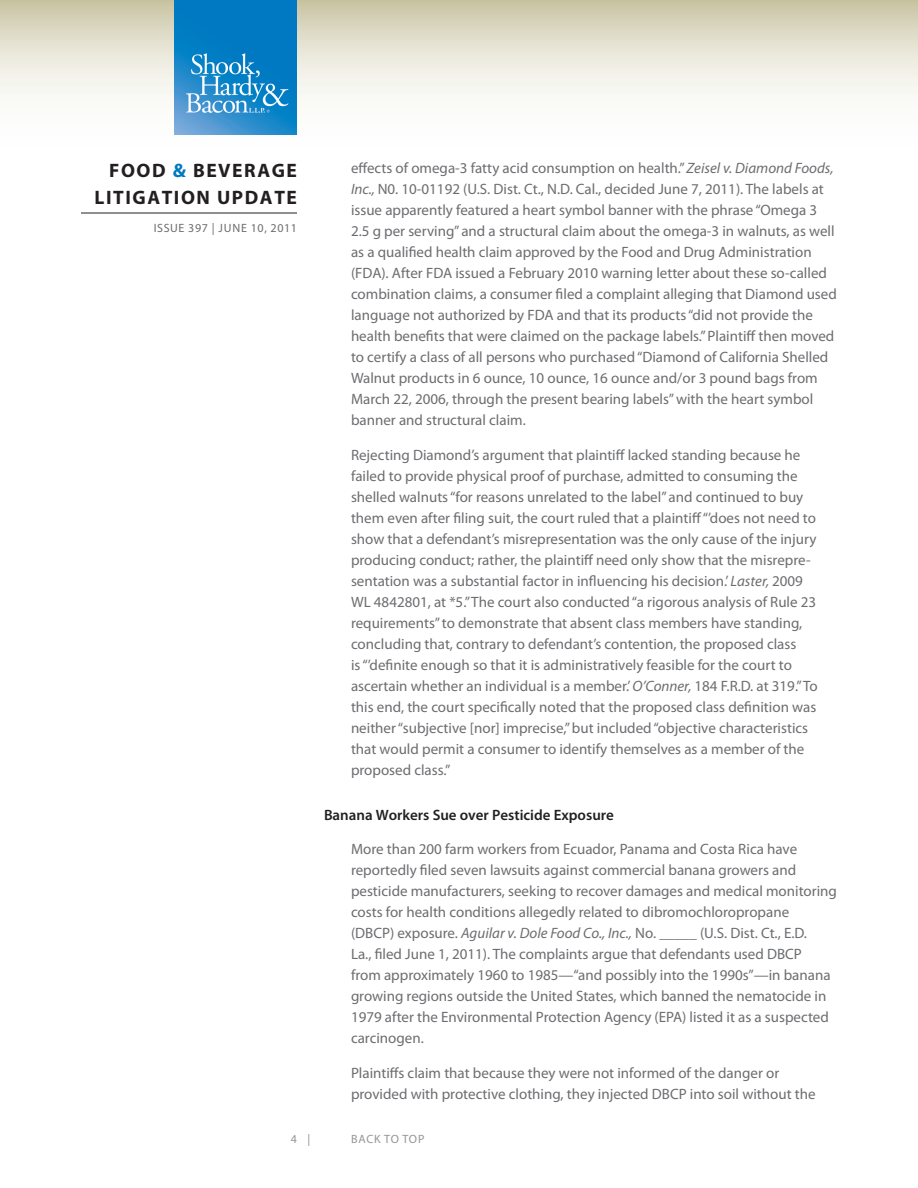
<style>
.page{position:relative;width:918px;height:1188px;background:#fff}
.page>*{position:absolute;margin:0;border:0;box-sizing:border-box;transform-origin:0 0}
.t1{font:700 19.5px/27px "Myriad Pro";letter-spacing:.08em;color:#231f20;text-align:right}
.Body{font:15px/21px "Myriad Pro";color:#6c6d70}
.Subhead{font:600 15px "Myriad Pro";color:#231f20}
.t2{font:12px "Myriad Pro";letter-spacing:.05em;color:#6c6d70}
.t3{font:12px "Myriad Pro";letter-spacing:.06em;color:#939598}
.s1{color:#0079c2}
.s2{font-style:italic}
</style>
<div class="page">
<svg style="left:0;top:0;width:918px;height:135px"></svg>
<hr style="left:81px;top:213px;width:216px;height:1px;background:#231f20">
<img style="left:175px;top:0;width:122px;height:135px">
<h1 class="t1" style="left:94px;top:156px;width:204px">FOOD <span class="s1">&amp;</span> BEVERAGE<br>LITIGATION UPDATE</h1>
<p class="t2" style="left:154px;top:221px;width:145px">ISSUE 397 | JUNE 10, 2011</p>
<p class="Body" style="left:351px;top:157px;width:487px">effects of omega-3 fatty acid consumption on health.” <span class="s2">Zeisel v. Diamond Foods, Inc.,</span> N0. 10-01192 (U.S. Dist. Ct., N.D. Cal., decided June 7, 2011). The labels at issue apparently featured a heart symbol banner with the phrase “Omega 3<br>2.5 g per serving” and a structural claim about the omega-3 in walnuts, as well as a qualified health claim approved by the Food and Drug Administration (FDA). After FDA issued a February 2010 warning letter about these so-called combination claims, a consumer filed a complaint alleging that Diamond used language not authorized by FDA and that its products “did not provide the health benefits that were claimed on the package labels.” Plaintiff then moved to certify a class of all persons who purchased “Diamond of California Shelled Walnut products in 6 ounce, 10 ounce, 16 ounce and/or 3 pound bags from March 22, 2006, through the present bearing labels” with the heart symbol banner and structural claim.</p>
<p class="Body" style="left:351px;top:444px;width:468px">Rejecting Diamond’s argument that plaintiff lacked standing because he failed to provide physical proof of purchase, admitted to consuming the shelled walnuts “for reasons unrelated to the label” and continued to buy them even after filing suit, the court ruled that a plaintiff “’does not need to show that a defendant’s misrepresentation was the only cause of the injury producing conduct; rather, the plaintiff need only show that the misrepre&shy;sentation was a substantial factor in influencing his decision.’ <span class="s2">Laster,</span> 2009<br>WL 4842801, at *5.” The court also conducted “a rigorous analysis of Rule 23 requirements” to demonstrate that absent class members have standing, concluding that, contrary to defendant’s contention, the proposed class<br>is “’definite enough so that it is administratively feasible for the court to ascertain whether an individual is a member.’ <span class="s2">O’Conner,</span> 184 F.R.D. at 319.” To this end, the court specifically noted that the proposed class definition was neither “subjective [nor] imprecise,” but included “objective characteristics that would permit a consumer to identify themselves as a member of the proposed class.”</p>
<p class="Subhead" style="left:324px;top:805px;width:291px">Banana Workers Sue over Pesticide Exposure</p>
<p class="Body" style="left:351px;top:838px;width:487px">More than 200 farm workers from Ecuador, Panama and Costa Rica have reportedly filed seven lawsuits against commercial banana growers and pesticide manufacturers, seeking to recover damages and medical monitoring costs for health conditions allegedly related to dibromochloropropane<br>(DBCP) exposure. <span class="s2">Aguilar v. Dole Food Co., Inc.,</span> No. _____ (U.S. Dist. Ct., E.D.<br>La., filed June 1, 2011). The complaints argue that defendants used DBCP<br>from approximately 1960 to 1985—“and possibly into the 1990s”—in banana growing regions outside the United States, which banned the nematocide in 1979 after the Environmental Protection Agency (EPA) listed it as a suspected carcinogen.</p>
<p class="Body" style="left:351px;top:1062px;width:466px">Plaintiffs claim that because they were not informed of the danger or provided with protective clothing, they injected DBCP into soil without the</p>
<p class="t3" style="left:291px;top:1132px;width:21px">4 |</p>
<p class="t3" style="left:351px;top:1132px;width:75px">BACK TO TOP</p>
</div>
